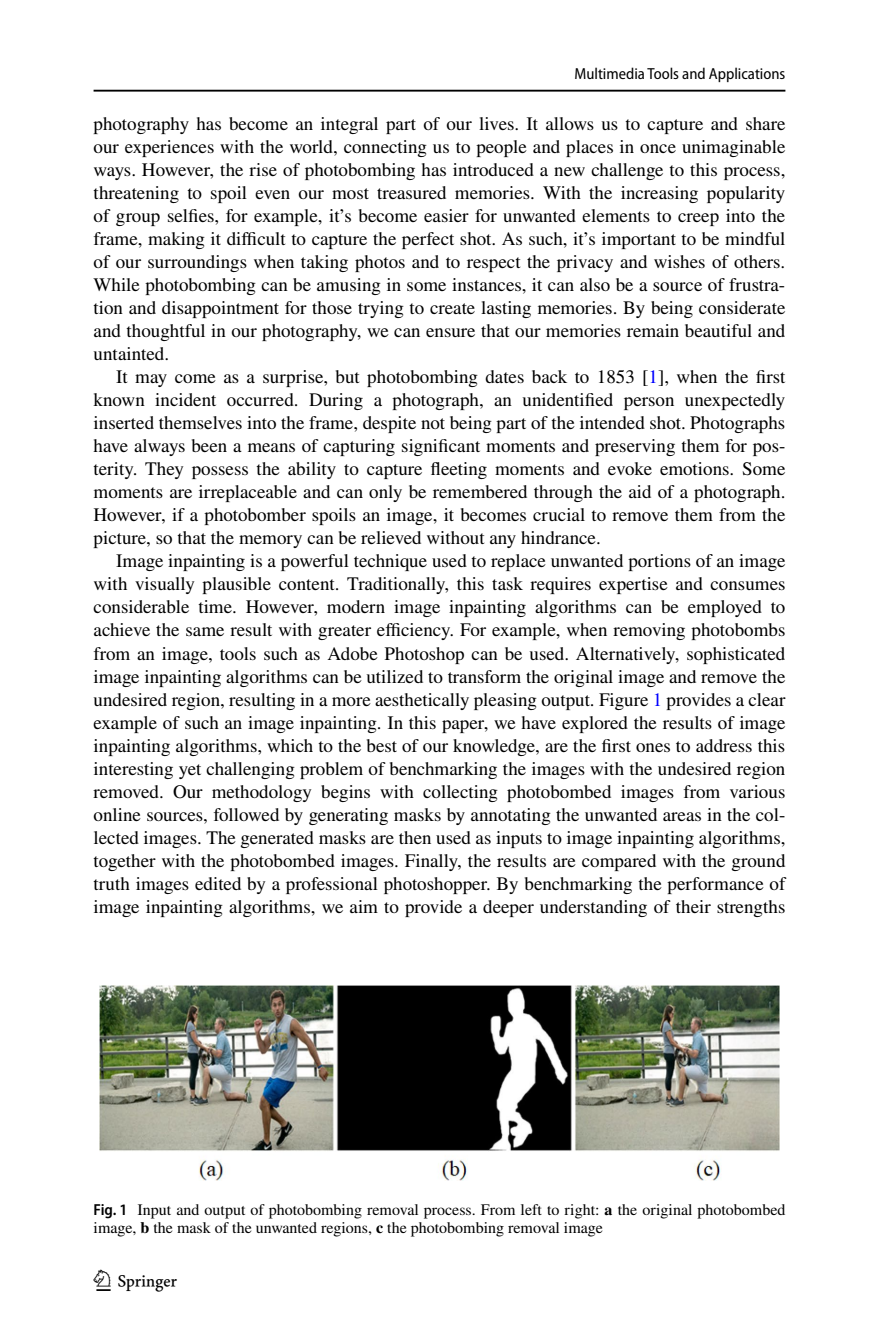
<style>
.page{position:relative;width:879px;height:1333px;background:#fff}
.page>*{position:absolute;margin:0;border:0;box-sizing:border-box;transform-origin:0 0}
.t1{font:30px "Springnew Regular 2";color:#000}
.t2{font:19px/23px "STIX";color:#000;text-align:justify}
.t3{font:16px/18.4px "STIX";color:#000}
.t4{font:semi-condensed 16px "Myriad Pro";color:#000}
.s1{color:#00f}
.s2{font-family:"Myriad Pro";font-weight:600;font-stretch:semi-condensed}
.s3{font-weight:700}
</style>
<div class="page">
<hr style="left:94px;top:90px;width:691px;height:2px;background:#000">
<img style="left:99px;top:985px;width:681px;height:195px">
<p class="t4" style="left:574px;top:65px;width:212px">Multimedia Tools and Applications</p>
<p class="t2" style="left:94px;top:113px;width:693px">photography has become an integral part of our lives. It allows us to capture and share our experiences with the world, connecting us to people and places in once unimaginable ways. However, the rise of photobombing has introduced a new challenge to this process, threatening to spoil even our most treasured memories. With the increasing popularity of group selfies, for example, it’s become easier for unwanted elements to creep into the frame, making it difficult to capture the perfect shot. As such, it’s important to be mindful of our surroundings when taking photos and to respect the privacy and wishes of others.<br>While photobombing can be amusing in some instances, it can also be a source of frustra&shy;tion and disappointment for those trying to create lasting memories. By being considerate and thoughtful in our photography, we can ensure that our memories remain beautiful and untainted.</p>
<p class="t2" style="left:94px;top:366px;width:693px;text-indent:23px">It may come as a surprise, but photobombing dates back to 1853 [<span class="s1">1</span>], when the first known incident occurred. During a photograph, an unidentified person unexpectedly inserted themselves into the frame, despite not being part of the intended shot. Photographs have always been a means of capturing significant moments and preserving them for pos&shy;terity. They possess the ability to capture fleeting moments and evoke emotions. Some moments are irreplaceable and can only be remembered through the aid of a photograph.<br>However, if a photobomber spoils an image, it becomes crucial to remove them from the picture, so that the memory can be relieved without any hindrance.</p>
<p class="t2" style="left:94px;top:551px;width:693px;text-indent:23px">Image inpainting is a powerful technique used to replace unwanted portions of an image with visually plausible content. Traditionally, this task requires expertise and consumes considerable time. However, modern image inpainting algorithms can be employed to achieve the same result with greater efficiency. For example, when removing photobombs from an image, tools such as Adobe Photoshop can be used. Alternatively, sophisticated image inpainting algorithms can be utilized to transform the original image and remove the undesired region, resulting in a more aesthetically pleasing output. Figure <span class="s1">1</span> provides a clear example of such an image inpainting. In this paper, we have explored the results of image inpainting algorithms, which to the best of our knowledge, are the first ones to address this interesting yet challenging problem of benchmarking the images with the undesired region removed. Our methodology begins with collecting photobombed images from various online sources, followed by generating masks by annotating the unwanted areas in the col&shy;lected images. The generated masks are then used as inputs to image inpainting algorithms, together with the photobombed images. Finally, the results are compared with the ground truth images edited by a professional photoshopper. By benchmarking the performance of image inpainting algorithms, we aim to provide a deeper understanding of their strengths</p>
<p class="t3" style="left:94px;top:1201px;width:693px"><span class="s2">Fig. 1</span> Input and output of photobombing removal process. From left to right: <span class="s3">a</span> the original photobombed image, <span class="s3">b</span> the mask of the unwanted regions, <span class="s3">c</span> the photobombing removal image</p>
<h1 class="t1" style="left:96px;top:1269px;width:83px">1 3</h1>
</div>
